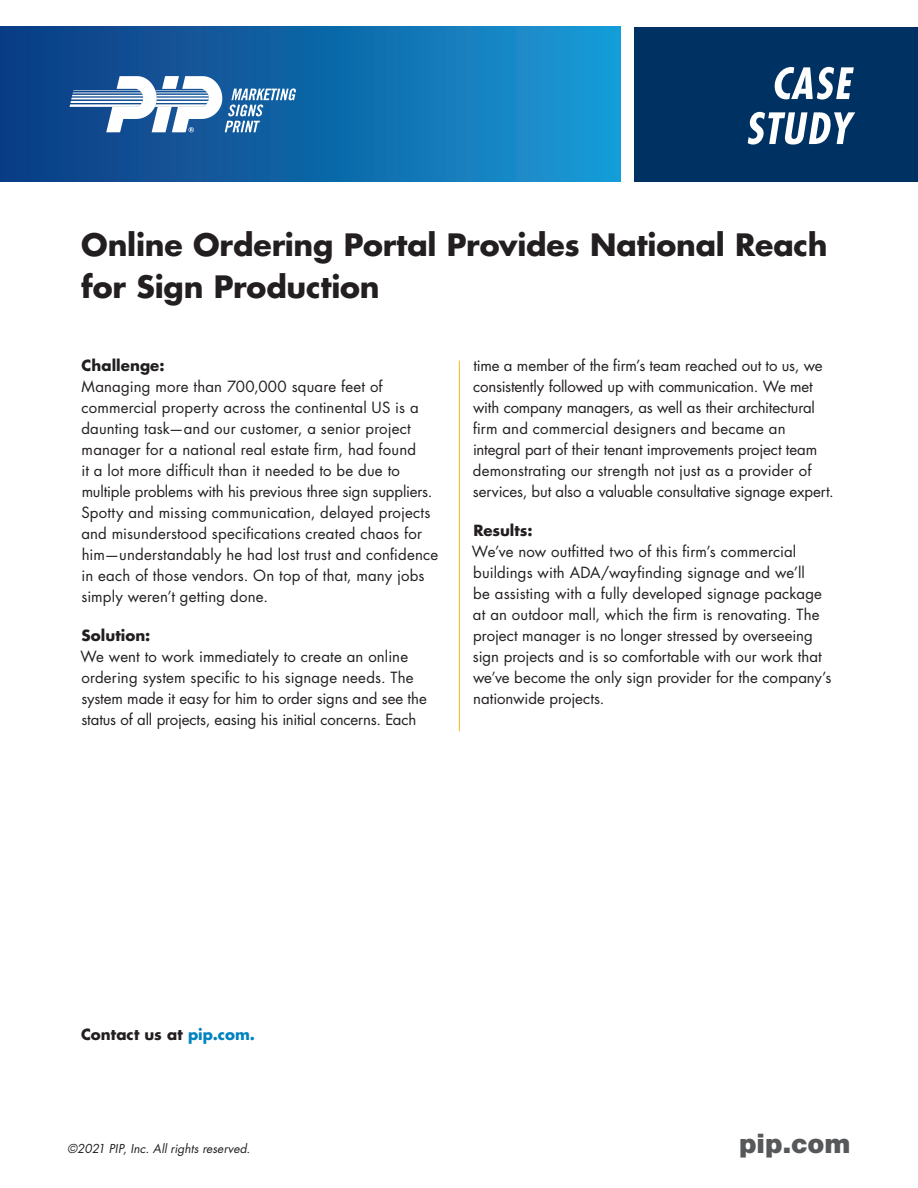
<style>
.page{position:relative;width:918px;height:1188px;background:#fff}
.page>*{position:absolute;margin:0;border:0;box-sizing:border-box;transform-origin:0 0}
.t1{font:700 30px/42px "Futura Std";letter-spacing:-.005em;color:#231f20}
.t2{font:900 27px "Helvetica Neue LT Std";color:#57585a}
.t3{font:15px/21px "Futura Std";letter-spacing:.005em;color:#231f20}
.t4{font:700 15px "Futura Std";letter-spacing:.005em;color:#231f20}
.t5{font:italic 12px "Futura Std";letter-spacing:.005em;color:#231f20}
.s1{color:#0082bf}
</style>
<div class="page">
<div style="left:0;top:26px;width:621px;height:155px;background:linear-gradient(to right,#0c387f,#1899d4)"></div>
<svg style="left:70px;top:76px;width:226px;height:56px"></svg>
<div style="left:634px;top:27px;width:284px;height:154px;background:#003163"></div>
<svg style="left:774px;top:67px;width:80px;height:33px"></svg>
<svg style="left:748px;top:111px;width:107px;height:34px"></svg>
<hr style="left:459px;top:361px;width:1px;height:370px;background:#fcb814">
<h1 class="t1" style="left:81px;top:224px;width:748px">Online Ordering Portal Provides National Reach for Sign Production</h1>
<p class="t4" style="left:82px;top:355px;width:84px">Challenge:</p>
<p class="t3" style="left:81px;top:376px;width:358px">Managing more than 700,000 square feet of commercial property across the continental US is a daunting task—and our customer, a senior project manager for a national real estate firm, had found<br>it a lot more difficult than it needed to be due to multiple problems with his previous three sign suppliers.<br>Spotty and missing communication, delayed projects and misunderstood specifications created chaos for him—understandably he had lost trust and confidence in each of those vendors. On top of that, many jobs simply weren’t getting done.</p>
<p class="t4" style="left:82px;top:626px;width:70px">Solution:</p>
<p class="t3" style="left:80px;top:647px;width:348px">We went to work immediately to create an online ordering system specific to his signage needs. The system made it easy for him to order signs and see the status of all projects, easing his initial concerns. Each</p>
<p class="t3" style="left:473px;top:355px;width:362px">time a member of the firm’s team reached out to us, we consistently followed up with communication. We met with company managers, as well as their architectural firm and commercial designers and became an integral part of their tenant improvements project team demonstrating our strength not just as a provider of services, but also a valuable consultative signage expert.</p>
<p class="t4" style="left:473px;top:521px;width:61px">Results:</p>
<p class="t3" style="left:472px;top:542px;width:361px">We’ve now outfitted two of this firm’s commercial buildings with ADA/wayfinding signage and we’ll<br>be assisting with a fully developed signage package at an outdoor mall, which the firm is renovating. The project manager is no longer stressed by overseeing sign projects and is so comfortable with our work that we’ve become the only sign provider for the company’s nationwide projects.</p>
<p class="t4" style="left:81px;top:1024px;width:176px">Contact us at <span class="s1">pip.com.</span></p>
<p class="t5" style="left:68px;top:1141px;width:184px">©2021 PIP, Inc. All rights reserved.</p>
<h2 class="t2" style="left:739px;top:1127px;width:113px">pip.com</h2>
</div>
